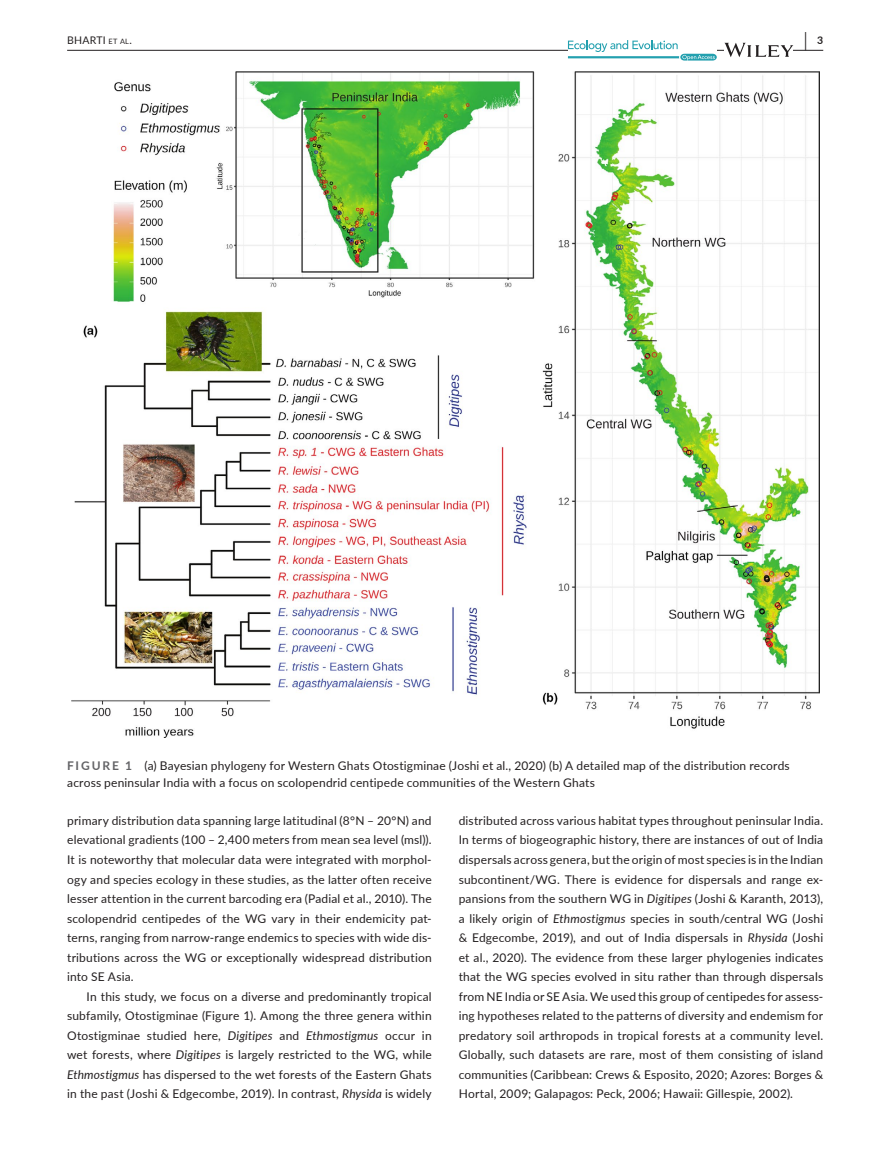
<style>
.page{position:relative;width:893px;height:1174px;background:#fff}
.page>*{position:absolute;margin:0;border:0;box-sizing:border-box;transform-origin:0 0}
.t1{font:700 19.5px "Lato";color:#231f20;scale:.48 1}
.t2{font:12px/19.5px "Lato";letter-spacing:.015em;color:#231f20;text-align:justify}
.t3{font:10.5px "Lato";letter-spacing:.02em;color:#231f20}
.t4{font:700 10.5px "Lato";color:#231f20}
.s1{font-size:7.35px}
.s2{font-weight:700;color:#636366}
.s3{font-style:italic}
</style>
<div class="page">
<hr style="left:67px;top:50px;width:756px;height:1px;background:#231f20">
<svg style="left:568px;top:40px;width:149px;height:21px"></svg>
<svg style="left:724px;top:43px;width:69px;height:14px"></svg>
<img style="left:71px;top:72px;width:748px;height:666px">
<h1 class="t1" style="left:804px;top:25px;width:7px">|</h1>
<p class="t3" style="left:67px;top:33px;width:66px">BHARTI <span class="s1">et al</span>.</p>
<p class="t4" style="left:817px;top:33px;width:8px">3</p>
<p class="t2" style="left:67px;top:757px;width:724px;line-height:16.5px"><span class="s2">FIGURE 1</span> (a) Bayesian phylogeny for Western Ghats Otostigminae (Joshi et al., 2020) (b) A detailed map of the distribution records across peninsular India with a focus on scolopendrid centipede communities of the Western Ghats</p>
<p class="t2" style="left:67px;top:810px;width:366px">primary distribution data spanning large latitudinal (8°N – 20°N) and elevational gradients (100 – 2,400 meters from mean sea level (msl)).<br>It is noteworthy that molecular data were integrated with morphol&shy;ogy and species ecology in these studies, as the latter often receive lesser attention in the current barcoding era (Padial et al., 2010). The scolopendrid centipedes of the WG vary in their endemicity pat&shy;terns, ranging from narrow-range endemics to species with wide dis&shy;tributions across the WG or exceptionally widespread distribution into SE Asia.</p>
<p class="t2" style="left:67px;top:986px;width:366px;text-indent:20px">In this study, we focus on a diverse and predominantly tropical subfamily, Otostigminae (Figure 1). Among the three genera within Otostigminae studied here, <span class="s3">Digitipes</span> and <span class="s3">Ethmostigmus</span> occur in wet forests, where <span class="s3">Digitipes</span> is largely restricted to the WG, while <span class="s3">Ethmostigmus</span> has dispersed to the wet forests of the Eastern Ghats in the past (Joshi &amp; Edgecombe, 2019). In contrast, <span class="s3">Rhysida</span> is widely</p>
<p class="t2" style="left:459px;top:810px;width:366px">distributed across various habitat types throughout peninsular India.<br>In terms of biogeographic history, there are instances of out of India dispersals across genera, but the origin of most species is in the Indian subcontinent/WG. There is evidence for dispersals and range ex&shy;pansions from the southern WG in <span class="s3">Digitipes</span> (Joshi &amp; Karanth, 2013), a likely origin of <span class="s3">Ethmostigmus</span> species in south/central WG (Joshi &amp; Edgecombe, 2019), and out of India dispersals in <span class="s3">Rhysida</span> (Joshi et al., 2020). The evidence from these larger phylogenies indicates that the WG species evolved in situ rather than through dispersals from NE India or SE Asia. We used this group of centipedes for assess&shy;ing hypotheses related to the patterns of diversity and endemism for predatory soil arthropods in tropical forests at a community level.<br>Globally, such datasets are rare, most of them consisting of island communities (Caribbean: Crews &amp; Esposito, 2020; Azores: Borges &amp; Hortal, 2009; Galapagos: Peck, 2006; Hawaii: Gillespie, 2002).</p>
</div>
